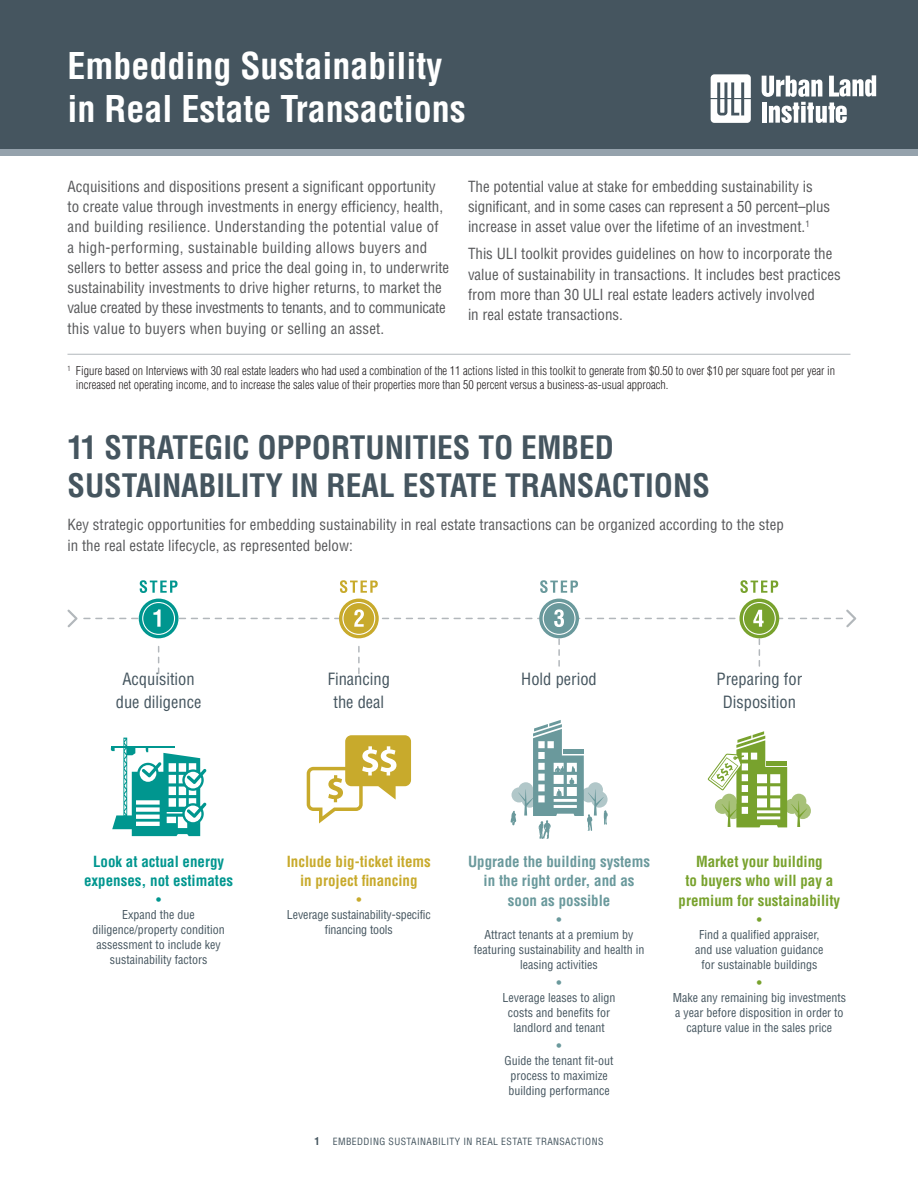
<style>
.page{position:relative;width:918px;height:1188px;background:#fff}
.page>*{position:absolute;margin:0;border:0;box-sizing:border-box;transform-origin:0 0}
.t1{font:700 condensed 36px/43.2px "Helvetica LT Std";color:#fff}
.t2{font:700 condensed 31.5px/37.8px "Helvetica LT Std";color:#45555f}
.t3{font:condensed 16.5px/22.5px "Helvetica LT Std";color:#45555f;text-align:center}
.t4{font:condensed 15px/20.2px "Helvetica LT Std";color:#57585a}
.t5{font:700 condensed 15px/19.5px "Helvetica LT Std";color:#78a22d;text-align:center}
.t6{font:700 condensed 15px/19.5px "Helvetica LT Std";color:#6a999c;text-align:center}
.t7{font:700 condensed 15px/19.5px "Helvetica LT Std";color:#c8aa2c;text-align:center}
.t8{font:700 condensed 15px/19.5px "Helvetica LT Std";color:#00968f;text-align:center}
.t9{font:condensed 12px/15px "Helvetica LT Std";color:#45555f;text-align:center}
.t10{font:300 condensed 12px/14.4px "Helvetica LT Std";color:#231f20}
.t11{font:700 condensed 12px "Helvetica LT Std";color:#6a999c}
.t12{font:700 condensed 12px "Helvetica LT Std";color:#78a22d}
.t13{font:700 condensed 12px "Helvetica LT Std";color:#00968f}
.t14{font:700 condensed 12px "Helvetica LT Std";color:#c8aa2c}
.t15{font:700 condensed 10.5px "Helvetica LT Std";color:#45555f}
.t16{font:condensed 9.75px "Helvetica LT Std";letter-spacing:.04em;color:#45555f}
</style>
<div class="page">
<div style="left:0;top:0;width:918px;height:156px;background:#95a2ac"></div>
<hr style="left:68px;top:354px;width:782px;height:1px;background:#b2b7bb">
<div style="left:0;top:0;width:918px;height:148px;background:#45555f"></div>
<svg style="left:711px;top:74px;width:40px;height:49px"></svg>
<svg style="left:762px;top:75px;width:114px;height:48px"></svg>
<svg style="left:111px;top:738px;width:96px;height:98px"></svg>
<svg style="left:510px;top:720px;width:98px;height:119px"></svg>
<svg style="left:307px;top:735px;width:104px;height:88px"></svg>
<svg style="left:708px;top:731px;width:103px;height:96px"></svg>
<svg style="left:67px;top:609px;width:11px;height:18px"></svg>
<svg style="left:140px;top:580px;width:38px;height:13px"></svg>
<div style="left:139px;top:599px;width:40px;height:39px;background:#00968f;border-radius:50%"></div>
<svg style="left:340px;top:580px;width:38px;height:13px"></svg>
<div style="left:339px;top:599px;width:40px;height:39px;background:#c8aa2c;border-radius:50%"></div>
<svg style="left:540px;top:580px;width:38px;height:13px"></svg>
<div style="left:539px;top:599px;width:40px;height:39px;background:#6a999c;border-radius:50%"></div>
<svg style="left:740px;top:580px;width:38px;height:13px"></svg>
<div style="left:739px;top:599px;width:40px;height:39px;background:#78a22d;border-radius:50%"></div>
<svg style="left:84px;top:602px;width:772px;height:72px"></svg>
<h1 class="t1" style="left:68px;top:44px;width:400px">Embedding Sustainability in Real Estate Transactions</h1>
<p class="t4" style="left:68px;top:176px;width:383px">Acquisitions and dispositions present a significant opportunity to create value through investments in energy efficiency, health, and building resilience. Understanding the potential value of<br>a high-performing, sustainable building allows buyers and sellers to better assess and price the deal going in, to underwrite sustainability investments to drive higher returns, to market the value created by these investments to tenants, and to communicate this value to buyers when buying or selling an asset.</p>
<p class="t4" style="left:468px;top:176px;width:364px">The potential value at stake for embedding sustainability is significant, and in some cases can represent a 50 percent–plus increase in asset value over the lifetime of an investment.<sup>1</sup></p>
<p class="t4" style="left:468px;top:244px;width:374px">This ULI toolkit provides guidelines on how to incorporate the value of sustainability in transactions. It includes best practices from more than 30 ULI real estate leaders actively involved<br>in real estate transactions.</p>
<p class="t10" style="left:76px;top:363px;width:761px;text-indent:-8px"><sup>1</sup> Figure based on Interviews with 30 real estate leaders who had used a combination of the 11 actions listed in this toolkit to generate from $0.50 to over $10 per square foot per year in increased net operating income, and to increase the sales value of their properties more than 50 percent versus a business-as-usual approach.</p>
<h2 class="t2" style="left:68px;top:428px;width:644px">11 STRATEGIC OPPORTUNITIES TO EMBED<br>SUSTAINABILITY IN REAL ESTATE TRANSACTIONS</h2>
<p class="t4" style="left:68px;top:515px;width:718px">Key strategic opportunities for embedding sustainability in real estate transactions can be organized according to the step in the real estate lifecycle, as represented below:</p>
<p class="t3" style="left:116px;top:668px;width:87px">Acquisition due diligence</p>
<p class="t3" style="left:328px;top:668px;width:64px">Financing the deal</p>
<p class="t3" style="left:521px;top:668px;width:77px">Hold period</p>
<p class="t3" style="left:717px;top:668px;width:87px">Preparing for<br>Disposition</p>
<p class="t8" style="left:84px;top:851px;width:151px">Look at actual energy expenses, not estimates</p>
<p class="t13" style="left:156px;top:892px;width:7px">•</p>
<p class="t9" style="left:92px;top:907px;width:134px">Expand the due diligence/property condition assessment to include key sustainability factors</p>
<p class="t7" style="left:287px;top:851px;width:146px">Include big-ticket items in project financing</p>
<p class="t14" style="left:356px;top:892px;width:7px">•</p>
<p class="t9" style="left:287px;top:907px;width:145px">Leverage sustainability-specific financing tools</p>
<p class="t6" style="left:468px;top:851px;width:184px">Upgrade the building systems in the right order, and as soon as possible</p>
<p class="t11" style="left:557px;top:912px;width:7px">•</p>
<p class="t9" style="left:474px;top:927px;width:172px">Attract tenants at a premium by featuring sustainability and health in leasing activities</p>
<p class="t11" style="left:557px;top:975px;width:7px">•</p>
<p class="t9" style="left:503px;top:990px;width:114px">Leverage leases to align costs and benefits for landlord and tenant</p>
<p class="t11" style="left:557px;top:1038px;width:7px">•</p>
<p class="t9" style="left:505px;top:1053px;width:110px">Guide the tenant fit-out process to maximize building performance</p>
<p class="t15" style="left:315px;top:1134px;width:7px">1</p>
<p class="t16" style="left:333px;top:1135px;width:272px">EMBEDDING SUSTAINABILITY IN REAL ESTATE TRANSACTIONS</p>
<p class="t5" style="left:679px;top:851px;width:163px">Market your building<br>to buyers who will pay a premium for sustainability</p>
<p class="t12" style="left:757px;top:912px;width:7px">•</p>
<p class="t9" style="left:695px;top:927px;width:130px">Find a qualified appraiser, and use valuation guidance for sustainable buildings</p>
<p class="t12" style="left:757px;top:975px;width:7px">•</p>
<p class="t9" style="left:673px;top:990px;width:175px">Make any remaining big investments a year before disposition in order to capture value in the sales price</p>
</div>
